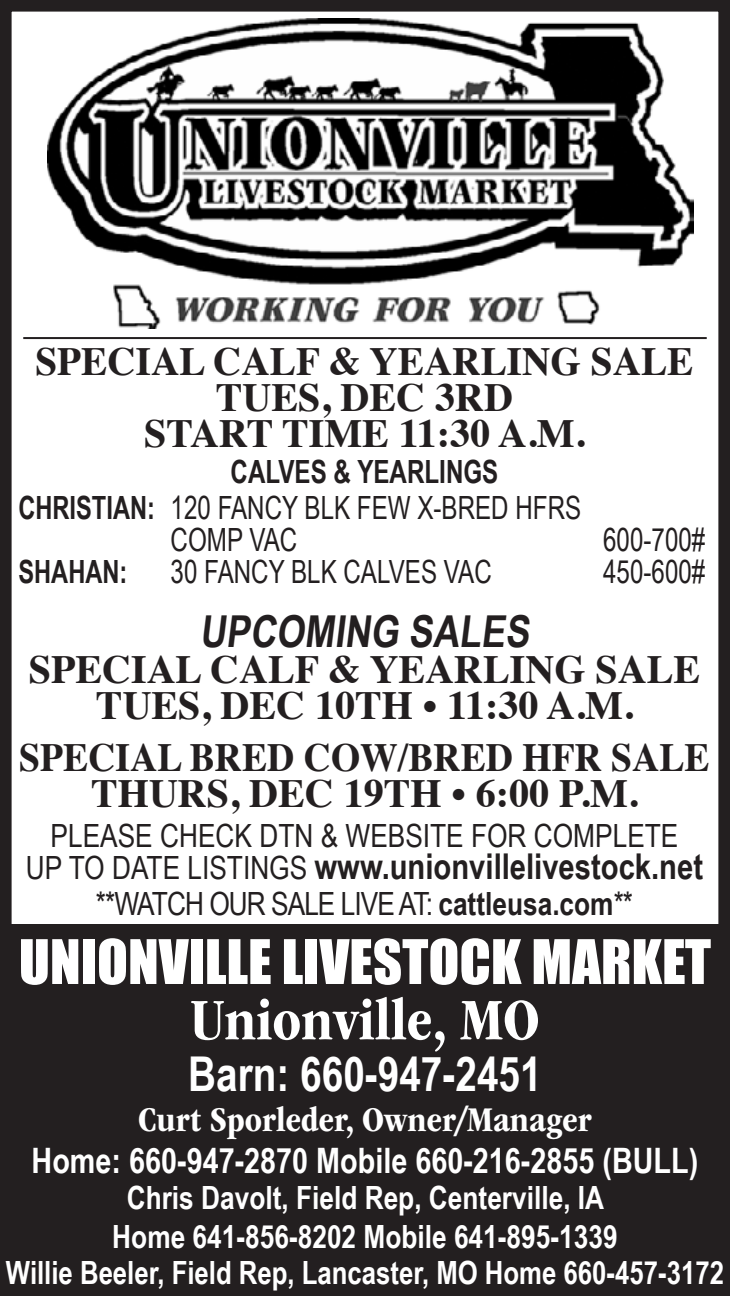
<style>
.page{position:relative;width:730px;height:1296px;background:#fff}
.page>*{position:absolute;margin:0;border:0;box-sizing:border-box;transform-origin:0 0}
.t1{font:700 condensed 60.8px "ITC Garamond Std";color:#fff}
.t2{font:56.8px "Impact";color:#fff}
.t3{font:700 48px "Arial Narrow";color:#fff}
.t4{font:700 44px "Arial Narrow";color:#231f20}
.t5{font:700 40px/36px "Times";color:#231f20;text-align:center}
.t6{font:700 40px/36px "Times";color:#231f20;text-align:center;scale:.94 1}
.t7{font:700 condensed 36px "ITC Garamond Std";color:#fff}
.t8{font:700 35.6px "Arial Narrow";color:#231f20}
.t9{font:700 35.2px "Arial Narrow";color:#fff}
.t10{font:700 32px/37.2px "Arial Narrow";color:#fff;text-align:center}
.t11{font:700 32px/36px "Arial Narrow";color:#231f20;scale:.92 1}
.t12{font:32px "Arial Narrow";color:#231f20;scale:.92 1}
.t13{font:32px "Arial Narrow";letter-spacing:-.03em;color:#231f20}
.t14{font:32px "Arial Narrow";color:#231f20}
.t15{font:700 32px "Arial Narrow";color:#231f20;scale:.9 1}
.s1{font-weight:400}
.s2{font-weight:400;font-size:32px}
.s3{font-weight:700}
</style>
<div class="page">
<div style="left:0;top:0;width:729px;height:1296px;border:12px solid #231f20"></div>
<img style="left:47px;top:18px;width:646px;height:311px">
<hr style="left:23px;top:337px;width:683px;height:2px;background:#231f20">
<div style="left:0;top:924px;width:729px;height:368px;background:#231f20"></div>
<p class="t5" style="left:35px;top:339px;width:659px">SPECIAL CALF &amp; YEARLING SALE<br>TUES, DEC 3RD<br>START TIME 11:30 A.M.</p>
<p class="t11" style="left:18px;top:452px;width:612px;text-indent:212px">CALVES &amp; YEARLINGS<br>CHRISTIAN: <span class="s1">120 FANCY BLK FEW X-BRED HFRS</span></p>
<p class="t12" style="left:170px;top:516px;width:139px">COMP VAC</p>
<p class="t12" style="left:602px;top:516px;width:112px">600-700#</p>
<p class="t15" style="left:18px;top:547px;width:122px">SHAHAN:</p>
<p class="t12" style="left:170px;top:548px;width:350px">30 FANCY BLK CALVES VAC</p>
<p class="t12" style="left:602px;top:548px;width:112px">450-600#</p>
<h3 class="t4" style="left:200px;top:598px;width:338px">UPCOMING SALES</h3>
<p class="t5" style="left:29px;top:647px;width:672px">SPECIAL CALF &amp; YEARLING SALE<br>TUES, DEC 10TH • 11:30 A.M.</p>
<p class="t6" style="left:19px;top:735px;width:735px">SPECIAL BRED COW/BRED HFR SALE<br>THURS, DEC 19TH • 6:00 P.M.</p>
<p class="t14" style="left:51px;top:812px;width:629px">PLEASE CHECK DTN &amp; WEBSITE FOR COMPLETE</p>
<p class="t8" style="left:26px;top:839px;width:678px"><span class="s2">UP TO DATE LISTINGS</span> www.unionvillelivestock.net</p>
<p class="t13" style="left:96px;top:880px;width:538px">**WATCH OUR SALE LIVE AT: <span class="s3">cattleusa.com</span>**</p>
<h2 class="t2" style="left:19px;top:918px;width:693px">UNIONVILLE LIVESTOCK MARKET</h2>
<h1 class="t1" style="left:190px;top:986px;width:350px">Unionville, MO</h1>
<h3 class="t3" style="left:188px;top:1038px;width:354px">Barn: 660-947-2451</h3>
<p class="t7" style="left:138px;top:1100px;width:455px">Curt Sporleder, Owner/Manager</p>
<p class="t9" style="left:32px;top:1134px;width:667px">Home: 660-947-2870 Mobile 660-216-2855 (BULL)</p>
<p class="t10" style="left:6px;top:1178px;width:719px">Chris Davolt, Field Rep, Centerville, IA<br>Home 641-856-8202 Mobile 641-895-1339<br>Willie Beeler, Field Rep, Lancaster, MO Home 660-457-3172</p>
</div>
